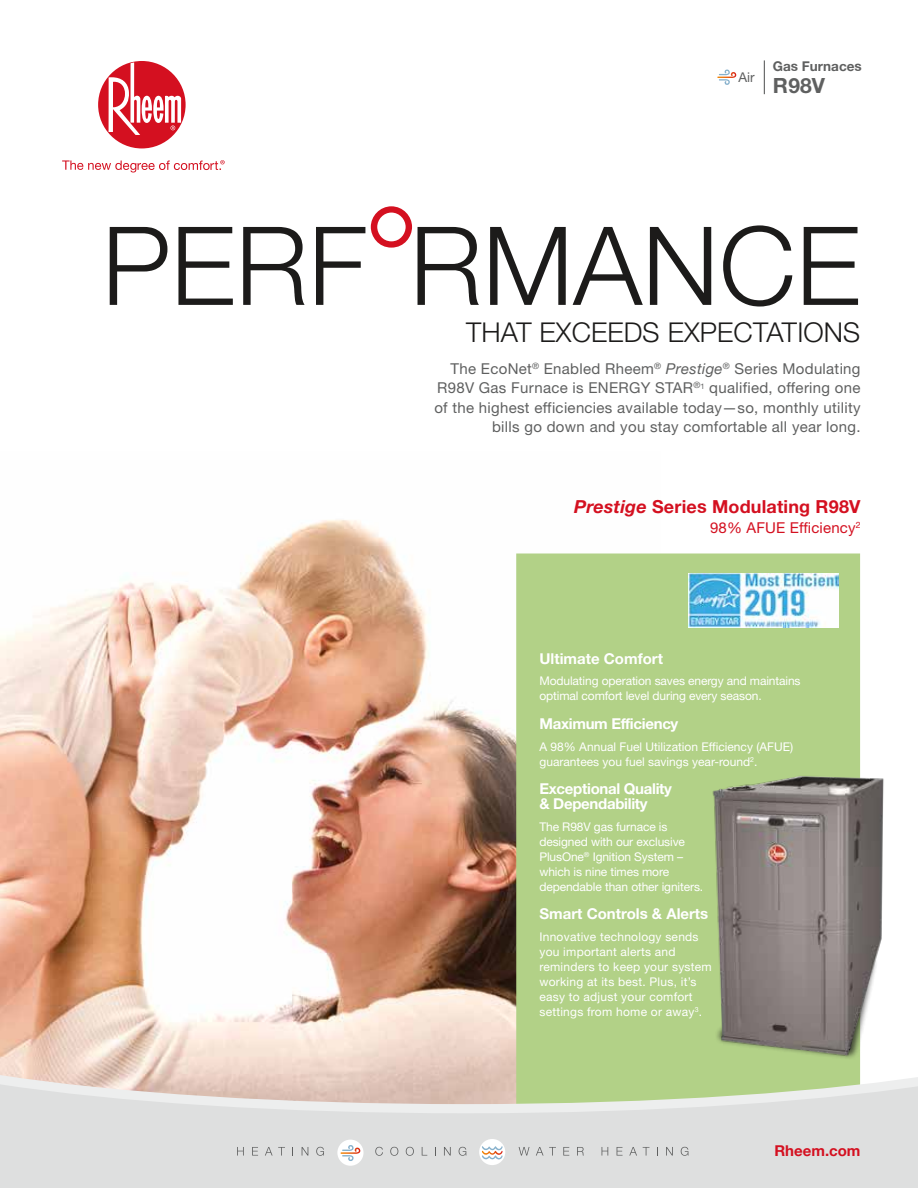
<style>
.page{position:relative;width:918px;height:1188px;background:#fff}
.page>*{position:absolute;margin:0;border:0;box-sizing:border-box;transform-origin:0 0}
.t1{font:300 109.2px "Rheem Sans";color:#1c1b1a}
.t2{font:300 27.3px "Rheem Sans";letter-spacing:.005em;color:#1c1b1a}
.t3{font:700 21px "Rheem Sans";color:#5f6060}
.t4{font:700 18px "Rheem Sans";letter-spacing:.01em;color:#d41020}
.t5{font:15px/19.5px "Rheem Sans";letter-spacing:.02em;color:#5f6060;text-align:right}
.t6{font:700 15px/15px "Rheem Sans";letter-spacing:-.02em;color:#fff}
.t7{font:700 15px "Rheem Sans";color:#fff}
.t8{font:15px "Rheem Sans";letter-spacing:.01em;color:#d41020}
.t9{font:700 15px "Rheem Sans";color:#d41020}
.t10{font:700 13.5px "Rheem Sans";color:#5f6060}
.t11{font:13.5px "Rheem Sans";color:#5f6060}
.t12{font:12px/15px "Rheem Sans";color:#fff}
.t13{font:12px/15px "Rheem Sans";letter-spacing:.02em;color:#fff}
.s1{color:#d41020}
.s2{font-style:italic}
</style>
<div class="page">
<img style="left:0;top:519px;width:661px;height:548px">
<div style="left:516px;top:554px;width:344px;height:513px;background:#b2d187"></div>
<svg style="left:717px;top:69px;width:20px;height:16px"></svg>
<hr style="left:764px;top:60px;width:1px;height:34px;background:#5f6060">
<div style="left:98px;top:61px;width:88px;height:87px;background:#d41020;border-radius:50%"></div>
<svg style="left:109px;top:62px;width:72px;height:73px"></svg>
<svg style="left:62px;top:160px;width:163px;height:13px"></svg>
<div style="left:0;top:1118px;width:918px;height:70px;background:#dedfdf"></div>
<svg style="left:0;top:1067px;width:918px;height:51px;background:#d8d7c3"></svg>
<svg style="left:237px;top:1147px;width:7px;height:9px"></svg>
<svg style="left:252px;top:1147px;width:6px;height:9px"></svg>
<svg style="left:265px;top:1147px;width:20px;height:9px"></svg>
<svg style="left:302px;top:1147px;width:6px;height:9px"></svg>
<svg style="left:316px;top:1147px;width:8px;height:9px"></svg>
<svg style="left:375px;top:1147px;width:8px;height:9px"></svg>
<svg style="left:390px;top:1147px;width:8px;height:9px"></svg>
<svg style="left:406px;top:1147px;width:8px;height:9px"></svg>
<svg style="left:422px;top:1147px;width:5px;height:9px"></svg>
<svg style="left:444px;top:1147px;width:7px;height:9px"></svg>
<svg style="left:459px;top:1147px;width:7px;height:9px"></svg>
<svg style="left:519px;top:1147px;width:11px;height:9px"></svg>
<svg style="left:536px;top:1147px;width:20px;height:9px"></svg>
<svg style="left:563px;top:1147px;width:6px;height:9px"></svg>
<svg style="left:577px;top:1147px;width:7px;height:9px"></svg>
<svg style="left:602px;top:1147px;width:6px;height:9px"></svg>
<svg style="left:617px;top:1147px;width:6px;height:9px"></svg>
<svg style="left:629px;top:1147px;width:8px;height:9px"></svg>
<svg style="left:643px;top:1147px;width:6px;height:9px"></svg>
<svg style="left:666px;top:1147px;width:7px;height:9px"></svg>
<svg style="left:681px;top:1147px;width:7px;height:9px"></svg>
<div style="left:479px;top:1139px;width:26px;height:26px;background:#fff;border-radius:50%"></div>
<div style="left:337px;top:1140px;width:27px;height:26px;background:#fff;border-radius:50%"></div>
<svg style="left:340px;top:1145px;width:21px;height:16px"></svg>
<svg style="left:482px;top:1146px;width:21px;height:14px"></svg>
<img style="left:688px;top:573px;width:150px;height:54px">
<img style="left:709px;top:765px;width:175px;height:297px">
<p class="t11" style="left:738px;top:69px;width:18px">Air</p>
<p class="t10" style="left:773px;top:58px;width:91px">Gas Furnaces</p>
<h3 class="t3" style="left:773px;top:72px;width:54px">R98V</h3>
<h1 class="t1" style="left:102px;top:199px;width:760px">PERF<span class="s1">O</span>RMANCE</h1>
<h2 class="t2" style="left:466px;top:316px;width:396px">THAT EXCEEDS EXPECTATIONS</h2>
<p class="t5" style="left:434px;top:359px;width:428px">The EcoNet<sup>®</sup> Enabled Rheem<sup>®</sup> <span class="s2">Prestige</span><sup>®</sup> Series Modulating R98V Gas Furnace is ENERGY STAR<sup>®</sup><sup>1</sup> qualified, offering one of the highest efficiencies available today—so, monthly utility bills go down and you stay comfortable all year long.</p>
<h3 class="t4" style="left:574px;top:496px;width:288px"><span class="s2">Prestige</span> Series Modulating R98V</h3>
<p class="t8" style="left:710px;top:518px;width:152px">98% AFUE Efficiency<sup>2</sup></p>
<p class="t7" style="left:539px;top:649px;width:125px">Ultimate Comfort</p>
<p class="t12" style="left:539px;top:674px;width:263px">Modulating operation saves energy and maintains optimal comfort level during every season.</p>
<p class="t6" style="left:539px;top:716px;width:140px">Maximum Efficiency</p>
<p class="t12" style="left:539px;top:739px;width:255px">A 98% Annual Fuel Utilization Efficiency (AFUE) guarantees you fuel savings year-round<sup>2</sup>.</p>
<p class="t6" style="left:539px;top:781px;width:134px">Exceptional Quality &amp; Dependability</p>
<p class="t12" style="left:539px;top:819px;width:165px">The R98V gas furnace is designed with our exclusive<br>PlusOne<sup>®</sup> Ignition System – which is nine times more dependable than other igniters.</p>
<p class="t7" style="left:539px;top:904px;width:170px">Smart Controls &amp; Alerts</p>
<p class="t13" style="left:539px;top:930px;width:174px">Innovative technology sends you important alerts and reminders to keep your system working at its best. Plus, it’s easy to adjust your comfort settings from home or away<sup>3</sup>.</p>
<p class="t9" style="left:774px;top:1141px;width:88px">Rheem.com</p>
</div>
